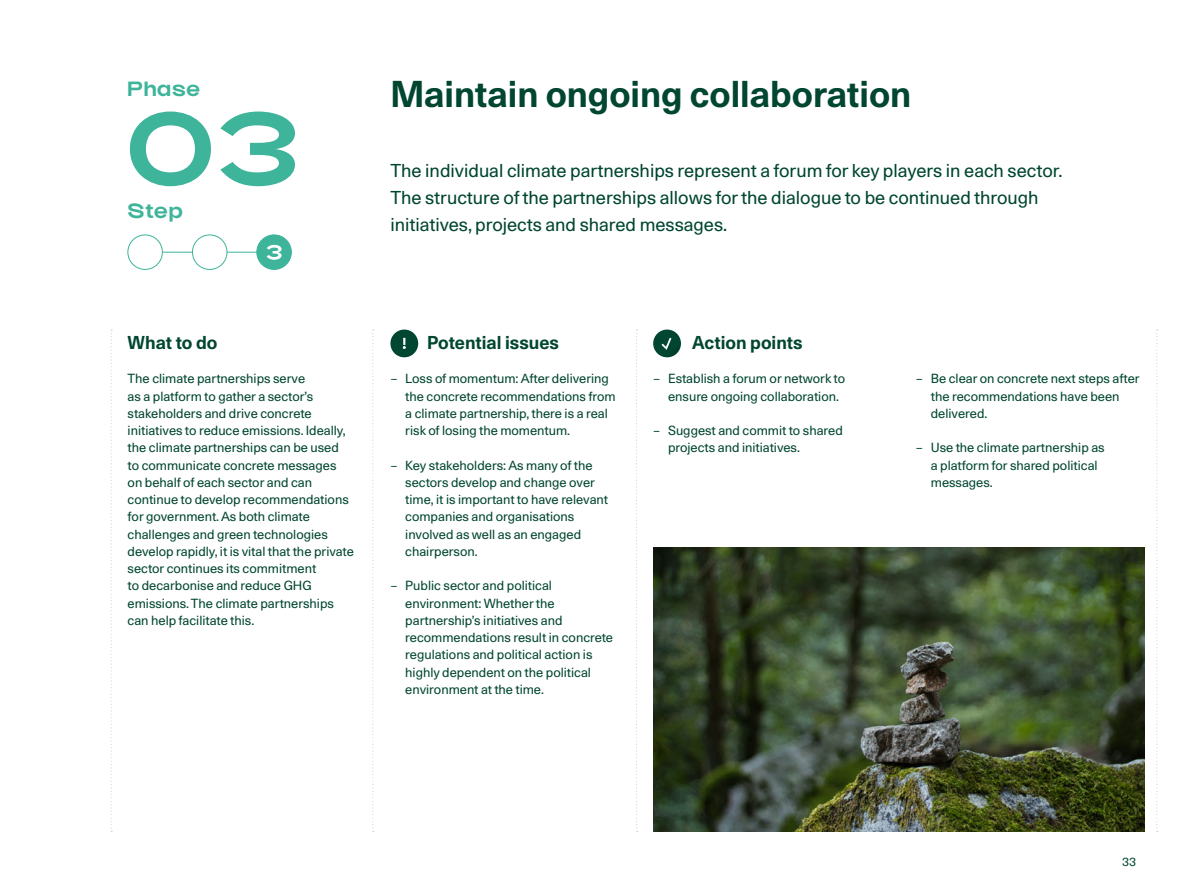
<style>
.page{position:relative;width:1200px;height:893px;background:#fff}
.page>*{position:absolute;margin:0;border:0;box-sizing:border-box;transform-origin:0 0}
.ES_PARTNERSKAB_Rubri{font:700 90px "Broad Sans";color:#3eb49a}
.SOG_Rubrik_24_34{font:700 36px "Unica 77 LL";color:#014631}
.SoG_Manchet{font:18px/27px "Unica 77 LL";color:#014631}
.SOG_Brød_8_5_11_5{font:700 18px "Unica 77 LL";color:#014631}
.ES_PARTNERSKAB_Rubri-2{font:700 18px "Broad Sans";letter-spacing:.05em;color:#3eb49a}
.SOG_Brød_8_5_11_5-2{font:12.75px/17.2px "Unica 77 LL";color:#014631}
.SOG_Label{font:12px "Unica 77 LL";color:#014631}
</style>
<div class="page">
<svg style="left:636px;top:330px;width:1px;height:502px"></svg>
<svg style="left:372px;top:330px;width:2px;height:502px"></svg>
<svg style="left:1156px;top:330px;width:1px;height:502px"></svg>
<svg style="left:111px;top:330px;width:1px;height:502px"></svg>
<div style="left:390px;top:330px;width:28px;height:27px;background:#014631;border-radius:50%"></div>
<svg style="left:402px;top:338px;width:4px;height:11px"></svg>
<hr style="left:162px;top:252px;width:129px;height:1px;background:#3eb49a">
<div style="left:128px;top:235px;width:34px;height:35px;border:1px solid #3eb49a;border-radius:50%"></div>
<div style="left:192px;top:235px;width:35px;height:34px;background:#fff;border-radius:50%"></div>
<div style="left:192px;top:235px;width:35px;height:35px;border:1px solid #3eb49a;border-radius:50%"></div>
<div style="left:257px;top:235px;width:34px;height:34px;background:#3eb49a;border-radius:50%"></div>
<svg style="left:266px;top:245px;width:15px;height:15px"></svg>
<div style="left:256px;top:235px;width:35px;height:35px;border:1px solid #3eb49a;border-radius:50%"></div>
<div style="left:653px;top:330px;width:27px;height:27px;background:#014631;border-radius:50%"></div>
<div style="left:664px;top:341px;width:16px;height:16px;background:#000;opacity:.75"></div>
<svg style="left:661px;top:337px;width:11px;height:14px"></svg>
<img style="left:653px;top:548px;width:491px;height:284px">
<p class="ES_PARTNERSKAB_Rubri-2" style="left:128px;top:78px;width:74px">Phase</p>
<p class="ES_PARTNERSKAB_Rubri" style="left:128px;top:95px;width:171px">03</p>
<p class="ES_PARTNERSKAB_Rubri-2" style="left:128px;top:200px;width:56px">Step</p>
<p class="SOG_Rubrik_24_34" style="left:390px;top:70px;width:522px">Maintain ongoing collaboration</p>
<p class="SoG_Manchet" style="left:390px;top:156px;width:673px">The individual climate partnerships represent a forum for key players in each sector.</p>
<p class="SoG_Manchet" style="left:390px;top:183px;width:649px">The structure of the partnerships allows for the dialogue to be continued through initiatives, projects and shared messages.</p>
<p class="SOG_Brød_8_5_11_5" style="left:128px;top:330px;width:91px">What to do</p>
<p class="SOG_Brød_8_5_11_5" style="left:427px;top:330px;width:133px">Potential issues</p>
<p class="SOG_Brød_8_5_11_5" style="left:692px;top:330px;width:112px">Action points</p>
<p class="SOG_Brød_8_5_11_5-2" style="left:128px;top:370px;width:228px">The climate partnerships serve<br>as a platform to gather a sector’s stakeholders and drive concrete initiatives to reduce emissions. Ideally, the climate partnerships can be used<br>to communicate concrete messages on behalf of each sector and can continue to develop recommendations for government. As both climate challenges and green technologies develop rapidly, it is vital that the private sector continues its commitment<br>to decarbonise and reduce GHG emissions. The climate partnerships can help facilitate this.</p>
<p class="SOG_Brød_8_5_11_5-2" style="left:405px;top:370px;width:212px;text-indent:-15px">– Loss of momentum: After delivering the concrete recommendations from a climate partnership, there is a real risk of losing the momentum.</p>
<p class="SOG_Brød_8_5_11_5-2" style="left:405px;top:456px;width:204px;text-indent:-15px">– Key stakeholders: As many of the sectors develop and change over time, it is important to have relevant companies and organisations involved as well as an engaged chairperson.</p>
<p class="SOG_Brød_8_5_11_5-2" style="left:405px;top:577px;width:209px;text-indent:-15px">– Public sector and political environment: Whether the partnership’s initiatives and recommendations result in concrete regulations and political action is highly dependent on the political environment at the time.</p>
<p class="SOG_Brød_8_5_11_5-2" style="left:668px;top:370px;width:178px;text-indent:-15px">– Establish a forum or network to ensure ongoing collaboration.</p>
<p class="SOG_Brød_8_5_11_5-2" style="left:668px;top:422px;width:176px;text-indent:-15px">– Suggest and commit to shared projects and initiatives.</p>
<p class="SOG_Brød_8_5_11_5-2" style="left:930px;top:370px;width:210px;text-indent:-15px">– Be clear on concrete next steps after the recommendations have been delivered.</p>
<p class="SOG_Brød_8_5_11_5-2" style="left:930px;top:439px;width:175px;text-indent:-15px">– Use the climate partnership as a platform for shared political messages.</p>
<p class="SOG_Label" style="left:1121px;top:854px;width:16px">33</p>
</div>
